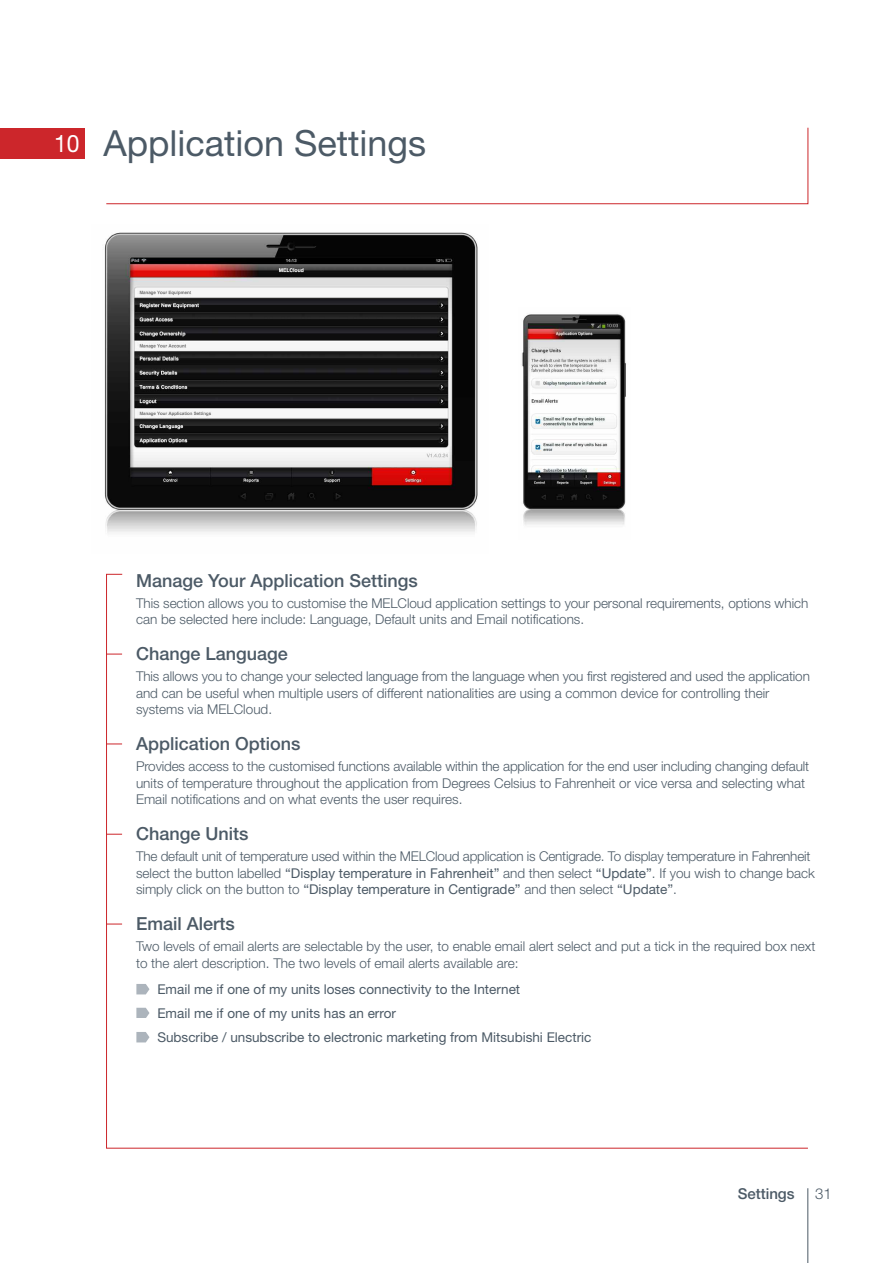
<style>
.page{position:relative;width:893px;height:1263px;background:#fff}
.page>*{position:absolute;margin:0;border:0;box-sizing:border-box;transform-origin:0 0}
.t1{font:36px "Helvetica Neue";color:#4c5a66}
.t2{font:500 18px "Helvetica Neue";color:#4c5a66}
.t3{font:500 15px "Helvetica Neue";color:#4c5a66}
.t4{font:300 15px "Helvetica Neue";color:#4c5a66}
.t5{font:300 13.5px/16.5px "Helvetica Neue";color:#4c5a66}
.t6{font:13.5px/24px "Helvetica Neue";color:#4c5a66}
.s1{font-size:24px;color:#fff}
.s2{font-weight:400}
</style>
<div class="page">
<img style="left:104px;top:232px;width:374px;height:301px">
<img style="left:521px;top:314px;width:105px;height:211px">
<div style="left:0;top:128px;width:85px;height:31px;background:#cc262b"></div>
<svg style="left:106px;top:127px;width:703px;height:77px"></svg>
<svg style="left:136px;top:984px;width:13px;height:10px"></svg>
<svg style="left:136px;top:1008px;width:13px;height:10px"></svg>
<svg style="left:136px;top:1032px;width:13px;height:10px"></svg>
<svg style="left:106px;top:654px;width:16px;height:1px"></svg>
<svg style="left:106px;top:744px;width:16px;height:1px"></svg>
<svg style="left:106px;top:834px;width:16px;height:1px"></svg>
<svg style="left:106px;top:924px;width:16px;height:1px"></svg>
<hr style="left:808px;top:1188px;width:1px;height:75px;background:#4c5a66">
<h1 class="t1" style="left:54px;top:122px;width:374px"><span class="s1">10</span> Application Settings</h1>
<h2 class="t2" style="left:136px;top:566px;width:283px">Manage Your Application Settings</h2>
<p class="t5" style="left:136px;top:594px;width:674px">This section allows you to customise the MELCloud application settings to your personal requirements, options which can be selected here include: Language, Default units and Email notifications.</p>
<h2 class="t2" style="left:136px;top:639px;width:153px">Change Language</h2>
<p class="t5" style="left:136px;top:668px;width:675px">This allows you to change your selected language from the language when you first registered and used the application and can be useful when multiple users of different nationalities are using a common device for controlling their systems via MELCloud.</p>
<h2 class="t2" style="left:136px;top:729px;width:166px">Application Options</h2>
<p class="t5" style="left:136px;top:758px;width:675px">Provides access to the customised functions available within the application for the end user including changing default units of temperature throughout the application from Degrees Celsius to Fahrenheit or vice versa and selecting what<br>Email notifications and on what events the user requires.</p>
<h2 class="t2" style="left:136px;top:819px;width:114px">Change Units</h2>
<p class="t5" style="left:136px;top:848px;width:680px">The default unit of temperature used within the MELCloud application is Centigrade. To display temperature in Fahrenheit select the button labelled <span class="s2">“Display temperature in Fahrenheit”</span> and then select <span class="s2">“Update”</span>. If you wish to change back simply click on the button to <span class="s2">“Display temperature in Centigrade”</span> and then select <span class="s2">“Update”</span>.</p>
<h2 class="t2" style="left:136px;top:909px;width:100px">Email Alerts</h2>
<p class="t5" style="left:136px;top:938px;width:681px">Two levels of email alerts are selectable by the user, to enable email alert select and put a tick in the required box next to the alert description. The two levels of email alerts available are:</p>
<p class="t6" style="left:157px;top:977px;width:436px">Email me if one of my units loses connectivity to the Internet<br>Email me if one of my units has an error<br>Subscribe / unsubscribe to electronic marketing from Mitsubishi Electric</p>
<p class="t3" style="left:738px;top:1181px;width:58px">Settings</p>
<p class="t4" style="left:815px;top:1184px;width:18px">31</p>
</div>
